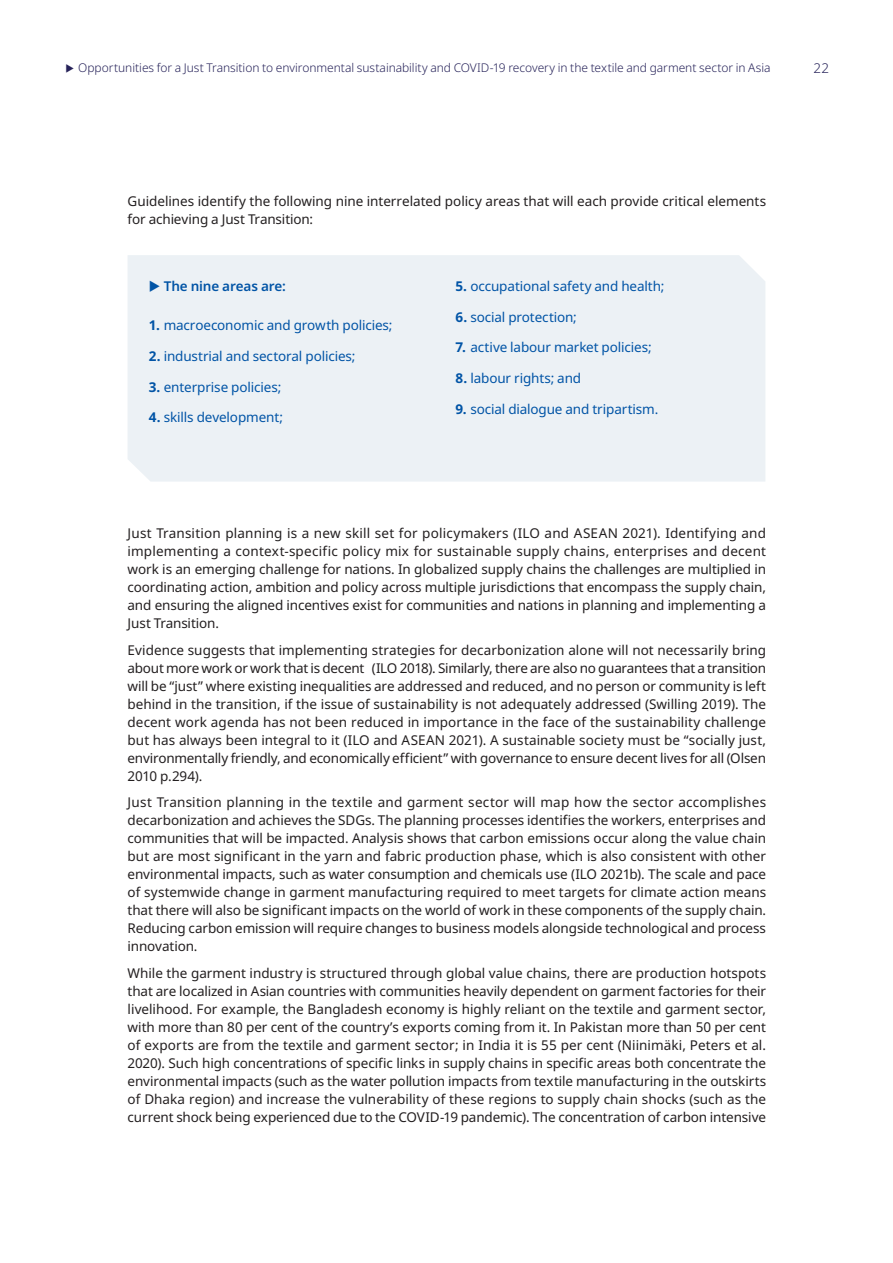
<style>
.page{position:relative;width:893px;height:1263px;background:#fff}
.page>*{position:absolute;margin:0;border:0;box-sizing:border-box;transform-origin:0 0}
.Body_text_black{font:13.5px/18px "Noto Sans";letter-spacing:-.01em;color:#231f20;text-align:justify}
.t1{font:13.5px "Noto Sans";letter-spacing:-.01em;color:#0154a6}
.t2{font:600 13.5px "Noto Sans";letter-spacing:-.01em;color:#0154a6}
.t3{font:300 13.5px "Noto Sans";color:#262259}
.t4{font:300 12px "Noto Sans";letter-spacing:-.005em;color:#262259}
.s1{font-weight:700}
</style>
<div class="page">
<div style="left:128px;top:255px;width:637px;height:227px;background:#ecf1f5"></div>
<svg style="left:150px;top:280px;width:10px;height:12px"></svg>
<p class="t4" style="left:78px;top:60px;width:694px">Opportunities for a Just Transition to environmental sustainability and COVID-19 recovery in the textile and garment sector in Asia</p>
<p class="t3" style="left:813px;top:59px;width:17px">22</p>
<p class="Body_text_black" style="left:128px;top:192px;width:640px">Guidelines identify the following nine interrelated policy areas that will each provide critical elements for achieving a Just Transition:</p>
<p class="t2" style="left:164px;top:276px;width:124px">The nine areas are:</p>
<p class="t1" style="left:149px;top:316px;width:245px"><span class="s1">1.</span> macroeconomic and growth policies;</p>
<p class="t1" style="left:149px;top:346px;width:208px"><span class="s1">2.</span> industrial and sectoral policies;</p>
<p class="t1" style="left:149px;top:377px;width:134px"><span class="s1">3.</span> enterprise policies;</p>
<p class="t1" style="left:149px;top:408px;width:136px"><span class="s1">4.</span> skills development;</p>
<p class="t1" style="left:455px;top:276px;width:210px"><span class="s1">5.</span> occupational safety and health;</p>
<p class="t1" style="left:455px;top:307px;width:123px"><span class="s1">6.</span> social protection;</p>
<p class="t1" style="left:455px;top:338px;width:198px"><span class="s1">7.</span> active labour market policies;</p>
<p class="t1" style="left:455px;top:369px;width:127px"><span class="s1">8.</span> labour rights; and</p>
<p class="t1" style="left:455px;top:399px;width:204px"><span class="s1">9.</span> social dialogue and tripartism.</p>
<p class="Body_text_black" style="left:128px;top:525px;width:640px">Just Transition planning is a new skill set for policymakers (ILO and ASEAN 2021). Identifying and implementing a context-specific policy mix for sustainable supply chains, enterprises and decent work is an emerging challenge for nations. In globalized supply chains the challenges are multiplied in coordinating action, ambition and policy across multiple jurisdictions that encompass the supply chain, and ensuring the aligned incentives exist for communities and nations in planning and implementing a Just Transition.</p>
<p class="Body_text_black" style="left:128px;top:641px;width:640px">Evidence suggests that implementing strategies for decarbonization alone will not necessarily bring about more work or work that is decent (ILO 2018). Similarly, there are also no guarantees that a transition will be “just” where existing inequalities are addressed and reduced, and no person or community is left behind in the transition, if the issue of sustainability is not adequately addressed (Swilling 2019). The decent work agenda has not been reduced in importance in the face of the sustainability challenge but has always been integral to it (ILO and ASEAN 2021). A sustainable society must be “socially just, environmentally friendly, and economically efficient” with governance to ensure decent lives for all (Olsen 2010 p.294).</p>
<p class="Body_text_black" style="left:128px;top:794px;width:640px">Just Transition planning in the textile and garment sector will map how the sector accomplishes decarbonization and achieves the SDGs. The planning processes identifies the workers, enterprises and communities that will be impacted. Analysis shows that carbon emissions occur along the value chain but are most significant in the yarn and fabric production phase, which is also consistent with other environmental impacts, such as water consumption and chemicals use (ILO 2021b). The scale and pace of systemwide change in garment manufacturing required to meet targets for climate action means that there will also be significant impacts on the world of work in these components of the supply chain.<br>Reducing carbon emission will require changes to business models alongside technological and process innovation.</p>
<p class="Body_text_black" style="left:128px;top:964px;width:640px">While the garment industry is structured through global value chains, there are production hotspots that are localized in Asian countries with communities heavily dependent on garment factories for their livelihood. For example, the Bangladesh economy is highly reliant on the textile and garment sector, with more than 80 per cent of the country’s exports coming from it. In Pakistan more than 50 per cent of exports are from the textile and garment sector; in India it is 55 per cent (Niinimäki, Peters et al.<br>2020). Such high concentrations of specific links in supply chains in specific areas both concentrate the environmental impacts (such as the water pollution impacts from textile manufacturing in the outskirts of Dhaka region) and increase the vulnerability of these regions to supply chain shocks (such as the current shock being experienced due to the COVID-19 pandemic). The concentration of carbon intensive</p>
</div>
